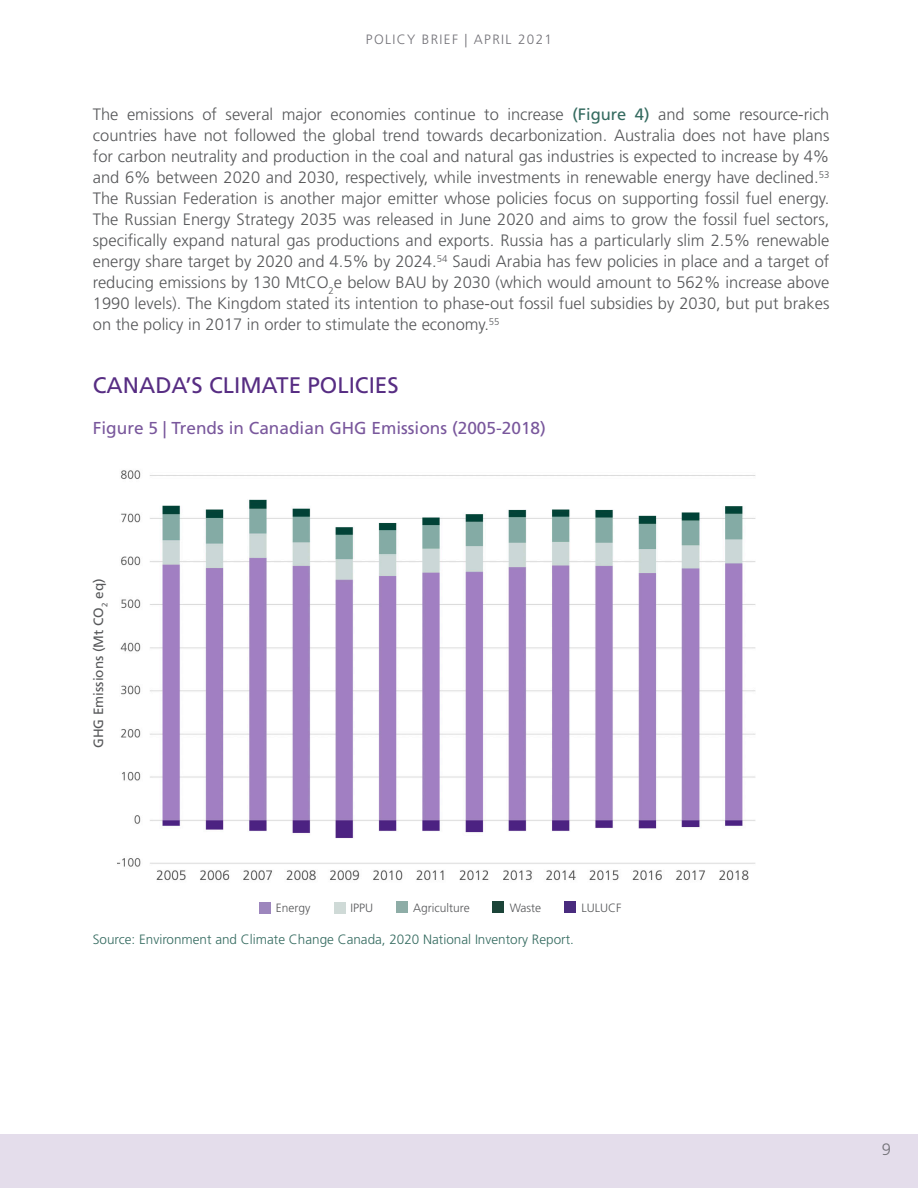
<style>
.page{position:relative;width:918px;height:1188px;background:#fff}
.page>*{position:absolute;margin:0;border:0;box-sizing:border-box;transform-origin:0 0}
.t1{font:22.5px "Frutiger";color:#572d83}
.t2{font:17.25px "Frutiger";color:#79579c}
.t3{font:300 16.5px/21px "Frutiger";color:#57585a;text-align:justify}
.t4{font:300 16.5px "Frutiger";color:#737278}
.t5{font:300 13.5px "Frutiger";color:#356b60}
.t6{font:300 13.5px "Frutiger";letter-spacing:.1em;color:#737278}
.t7{font:13.5px "Frutiger";color:#57585a}
.t8{font:300 12px "Frutiger";color:#57585a}
.s1{font-weight:400;color:#356b60}
</style>
<div class="page">
<div style="left:0;top:1134px;width:918px;height:54px;background:#e4ddeb"></div>
<img style="left:117px;top:470px;width:639px;height:411px">
<div style="left:259px;top:902px;width:12px;height:12px;background:#9d86bd"></div>
<div style="left:334px;top:902px;width:12px;height:12px;background:#cfdad7"></div>
<div style="left:396px;top:901px;width:12px;height:12px;background:#8eada7"></div>
<div style="left:492px;top:901px;width:12px;height:12px;background:#1b4438"></div>
<div style="left:564px;top:901px;width:12px;height:12px;background:#492b7e"></div>
<p class="t6" style="left:366px;top:31px;width:188px">POLICY BRIEF | APRIL 2021</p>
<p class="t3" style="left:93px;top:104px;width:738px">The emissions of several major economies continue to increase <span class="s1">(Figure 4)</span> and some resource-rich countries have not followed the global trend towards decarbonization. Australia does not have plans for carbon neutrality and production in the coal and natural gas industries is expected to increase by 4% and 6% between 2020 and 2030, respectively, while investments in renewable energy have declined.<sup>53<br></sup>The Russian Federation is another major emitter whose policies focus on supporting fossil fuel energy.<br>The Russian Energy Strategy 2035 was released in June 2020 and aims to grow the fossil fuel sectors, specifically expand natural gas productions and exports. Russia has a particularly slim 2.5% renewable energy share target by 2020 and 4.5% by 2024.<sup>54</sup> Saudi Arabia has few policies in place and a target of reducing emissions by 130 MtCO<sub>2</sub>e below BAU by 2030 (which would amount to 562% increase above 1990 levels). The Kingdom stated its intention to phase-out fossil fuel subsidies by 2030, but put brakes on the policy in 2017 in order to stimulate the economy.<sup>55</sup></p>
<p class="t1" style="left:93px;top:372px;width:307px">CANADA’S CLIMATE POLICIES</p>
<p class="t2" style="left:93px;top:418px;width:455px">Figure 5 | Trends in Canadian GHG Emissions (2005-2018)</p>
<p class="t7" style="left:90px;top:748px;width:171px;rotate:-90deg">GHG Emissions (Mt CO<sub>2</sub> eq)</p>
<p class="t8" style="left:276px;top:901px;width:36px">Energy</p>
<p class="t8" style="left:351px;top:901px;width:24px">IPPU</p>
<p class="t8" style="left:413px;top:901px;width:58px">Agriculture</p>
<p class="t8" style="left:510px;top:901px;width:33px">Waste</p>
<p class="t8" style="left:581px;top:901px;width:41px">LULUCF</p>
<p class="t5" style="left:93px;top:931px;width:483px">Source: Environment and Climate Change Canada, 2020 National Inventory Report.</p>
<p class="t4" style="left:882px;top:1140px;width:11px">9</p>
</div>
